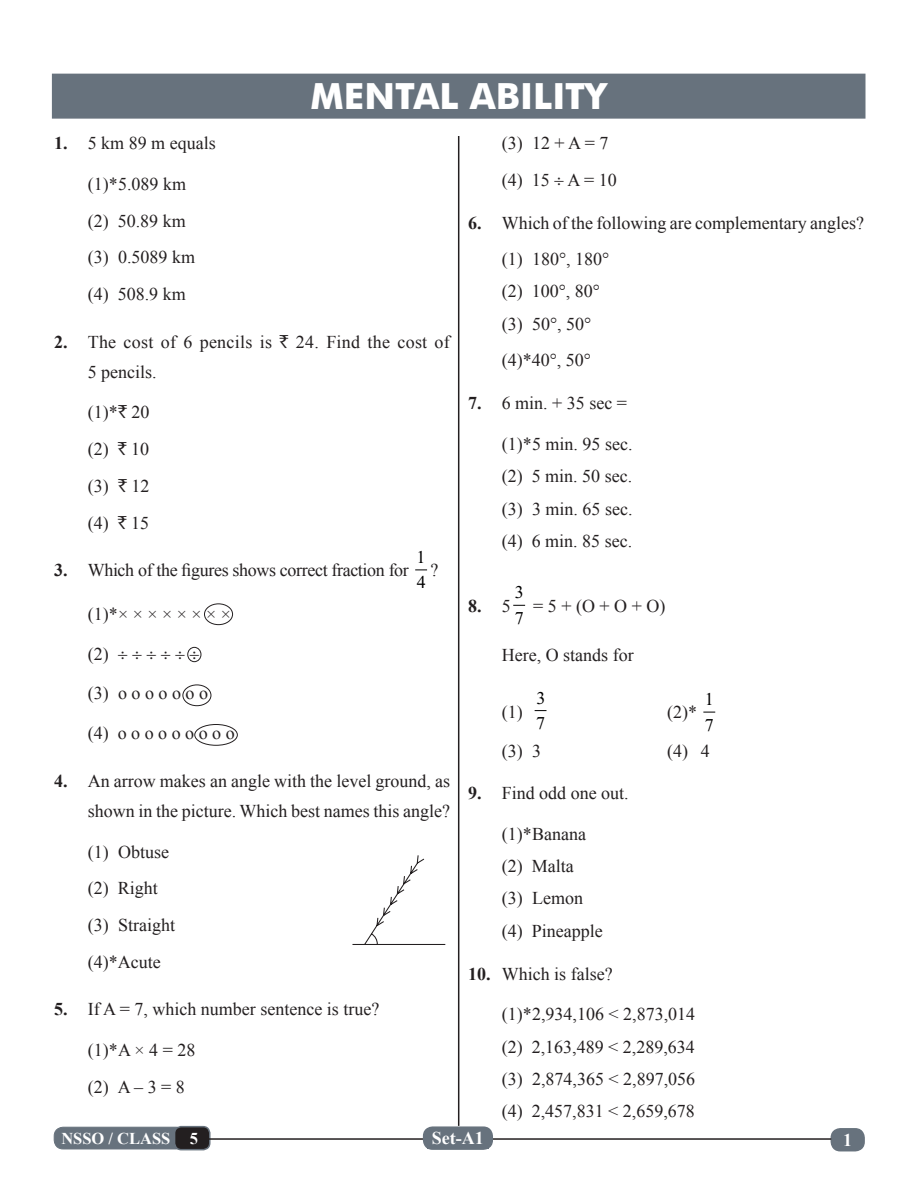
<style>
.page{position:relative;width:918px;height:1188px;background:#fff}
.page>*{position:absolute;margin:0;border:0;box-sizing:border-box;transform-origin:0 0}
.Centre_Head{font:700 36px "Futura BT";color:#fff}
.Question__a_-_d{font:18px "Times New Roman";color:#231f20}
.Question{font:18px/30px "Times New Roman";color:#231f20}
.Question-2{font:18px "Times New Roman";letter-spacing:-.02em;color:#231f20}
.t1{font:18px/25.3px "Times New Roman";color:#000}
.t2{font:700 18px "Times New Roman";color:#fff}
.Question-3{font:700 18px "Times New Roman";color:#231f20}
.t3{font:700 16.5px "Times New Roman";color:#fff}
.s1{font-weight:700}
.s2{font-family:"Rupee Foradian"}
.s3{font-weight:400}
</style>
<div class="page">
<div style="left:831px;top:1129px;width:33px;height:22px;background:#67727d;border-radius:9px"></div>
<div style="left:831px;top:1128px;width:34px;height:23px;border:2px solid #67727d;border-radius:9px"></div>
<div style="left:54px;top:1127px;width:131px;height:22px;background:#67727d;border-radius:9px"></div>
<div style="left:54px;top:1127px;width:131px;height:22px;border:1px solid #67727d;border-radius:9px"></div>
<div style="left:175px;top:1127px;width:35px;height:23px;background:#231f20;border-radius:7px"></div>
<div style="left:174px;top:1126px;width:37px;height:24px;border:2px solid #67727d;border-radius:7px"></div>
<hr style="left:458px;top:74px;width:1px;height:1052px;background:#231f20">
<hr style="left:209px;top:1138px;width:622px;height:2px;background:#231f20">
<div style="left:424px;top:1127px;width:68px;height:22px;background:#67727d;border-radius:9px"></div>
<div style="left:423px;top:1126px;width:70px;height:24px;border:2px solid #67727d;border-radius:9px"></div>
<div style="left:427px;top:1132px;width:61px;height:16px;background:#67727d"></div>
<div style="left:448px;top:118px;width:19px;height:18px;background:#fff"></div>
<div style="left:52px;top:74px;width:814px;height:45px;background:#67727d"></div>
<div style="left:204px;top:603px;width:29px;height:22px;border:1px solid #231f20;border-radius:50%"></div>
<div style="left:187px;top:647px;width:14px;height:15px;border:1px solid #231f20;border-radius:50%"></div>
<div style="left:183px;top:685px;width:28px;height:21px;border:1px solid #231f20;border-radius:50%"></div>
<div style="left:194px;top:724px;width:44px;height:22px;border:1px solid #231f20;border-radius:50%"></div>
<svg style="left:352px;top:855px;width:94px;height:90px"></svg>
<svg style="left:187px;top:651px;width:12px;height:8px"></svg>
<p class="Centre_Head" style="left:311px;top:75px;width:298px">MENTAL ABILITY</p>
<p class="Question" style="left:54px;top:128px;width:163px"><span class="s1">1.</span> 5 km 89 m equals</p>
<p class="Question__a_-_d" style="left:88px;top:172px;width:100px">(1)*5.089 km</p>
<p class="Question__a_-_d" style="left:88px;top:208px;width:100px">(2) 50.89 km</p>
<p class="Question__a_-_d" style="left:88px;top:245px;width:109px">(3) 0.5089 km</p>
<p class="Question__a_-_d" style="left:88px;top:282px;width:100px">(4) 508.9 km</p>
<p class="Question" style="left:88px;top:326px;width:364px;text-indent:-34px"><span class="s1">2.</span> The cost of 6 pencils is <span class="s2">`</span> 24. Find the cost of<br>5 pencils.</p>
<p class="Question__a_-_d" style="left:88px;top:400px;width:63px">(1)*<span class="s2">`</span> 20</p>
<p class="Question__a_-_d" style="left:88px;top:437px;width:63px">(2) <span class="s2">`</span> 10</p>
<p class="Question__a_-_d" style="left:88px;top:474px;width:63px">(3) <span class="s2">`</span> 12</p>
<p class="Question__a_-_d" style="left:88px;top:511px;width:63px">(4) <span class="s2">`</span> 15</p>
<p class="Question-2" style="left:54px;top:558px;width:356px"><span class="s1">3.</span> Which of the figures shows correct fraction for</p>
<p class="t1" style="left:417px;top:545px;width:11px">1<br>4</p>
<p class="Question" style="left:430px;top:555px;width:9px">?</p>
<p class="Question__a_-_d" style="left:88px;top:602px;width:145px">(1)*× × × × × × × ×</p>
<p class="Question__a_-_d" style="left:88px;top:642px;width:22px">(2)</p>
<p class="Question__a_-_d" style="left:88px;top:681px;width:122px">(3) o o o o o o o</p>
<p class="Question__a_-_d" style="left:88px;top:721px;width:149px">(4) o o o o o o o o o</p>
<p class="Question" style="left:54px;top:765px;width:398px;text-align:right"><span class="s1">4.</span> An arrow makes an angle with the level ground, as shown in the picture. Which best names this angle?</p>
<p class="Question__a_-_d" style="left:88px;top:839px;width:83px">(1) Obtuse</p>
<p class="Question__a_-_d" style="left:88px;top:876px;width:72px">(2) Right</p>
<p class="Question__a_-_d" style="left:88px;top:913px;width:89px">(3) Straight</p>
<p class="Question__a_-_d" style="left:88px;top:950px;width:74px">(4)*Acute</p>
<p class="Question" style="left:54px;top:994px;width:327px"><span class="s1">5.</span> If A = 7, which number sentence is true?</p>
<p class="Question__a_-_d" style="left:88px;top:1038px;width:109px">(1)*A × 4 = 28</p>
<p class="Question__a_-_d" style="left:88px;top:1075px;width:99px">(2) A – 3 = 8</p>
<p class="Question__a_-_d" style="left:502px;top:131px;width:108px">(3) 12 + A = 7</p>
<p class="Question__a_-_d" style="left:502px;top:168px;width:117px">(4) 15 A = 10</p>
<p class="Question" style="left:468px;top:207px;width:398px"><span class="s1">6.</span> Which of the following are complementary angles?</p>
<p class="Question__a_-_d" style="left:502px;top:247px;width:109px">(1) 180°, 180°</p>
<p class="Question__a_-_d" style="left:502px;top:279px;width:100px">(2) 100°, 80°</p>
<p class="Question__a_-_d" style="left:502px;top:311px;width:91px">(3) 50°, 50°</p>
<p class="Question__a_-_d" style="left:502px;top:348px;width:91px">(4)*40°, 50°</p>
<p class="Question" style="left:468px;top:388px;width:161px"><span class="s1">7.</span> 6 min. + 35 sec =</p>
<p class="Question__a_-_d" style="left:502px;top:432px;width:132px">(1)*5 min. 95 sec.</p>
<p class="Question__a_-_d" style="left:502px;top:464px;width:132px">(2) 5 min. 50 sec.</p>
<p class="Question__a_-_d" style="left:502px;top:497px;width:132px">(3) 3 min. 65 sec.</p>
<p class="Question__a_-_d" style="left:502px;top:529px;width:132px">(4) 6 min. 85 sec.</p>
<p class="t1" style="left:515px;top:580px;width:11px">3<br>7</p>
<p class="Question" style="left:533px;top:590px;width:134px">= 5 + (O + O + O)</p>
<p class="Question__a_-_d" style="left:502px;top:643px;width:133px">Here, O stands for</p>
<p class="Question-3" style="left:468px;top:593px;width:44px">8. <span class="s3">5</span></p>
<p class="Question__a_-_d" style="left:502px;top:700px;width:22px">(1)</p>
<p class="t1" style="left:536px;top:685px;width:11px">3<br>7</p>
<p class="Question__a_-_d" style="left:667px;top:700px;width:31px">(2)*</p>
<p class="t1" style="left:705px;top:687px;width:10px">1<br>7</p>
<p class="Question__a_-_d" style="left:502px;top:739px;width:41px">(3) 3</p>
<p class="Question__a_-_d" style="left:667px;top:739px;width:44px">(4) 4</p>
<p class="Question" style="left:468px;top:778px;width:162px"><span class="s1">9.</span> Find odd one out.</p>
<p class="Question__a_-_d" style="left:502px;top:822px;width:86px">(1)*Banana</p>
<p class="Question__a_-_d" style="left:502px;top:854px;width:73px">(2) Malta</p>
<p class="Question__a_-_d" style="left:502px;top:886px;width:83px">(3) Lemon</p>
<p class="Question__a_-_d" style="left:502px;top:919px;width:102px">(4) Pineapple</p>
<p class="Question" style="left:468px;top:958px;width:146px"><span class="s1">10.</span> Which is false?</p>
<p class="Question__a_-_d" style="left:502px;top:1002px;width:195px">(1)*2,934,106 &lt; 2,873,014</p>
<p class="Question__a_-_d" style="left:502px;top:1035px;width:195px">(2) 2,163,489 &lt; 2,289,634</p>
<p class="Question__a_-_d" style="left:502px;top:1067px;width:195px">(3) 2,874,365 &lt; 2,897,056</p>
<p class="Question__a_-_d" style="left:502px;top:1099px;width:195px">(4) 2,457,831 &lt; 2,659,678</p>
<p class="t3" style="left:61px;top:1127px;width:138px">NSSO / CLASS 5</p>
<p class="t2" style="left:432px;top:1126px;width:53px">Set-A1</p>
<p class="t2" style="left:843px;top:1127px;width:10px">1</p>
</div>
